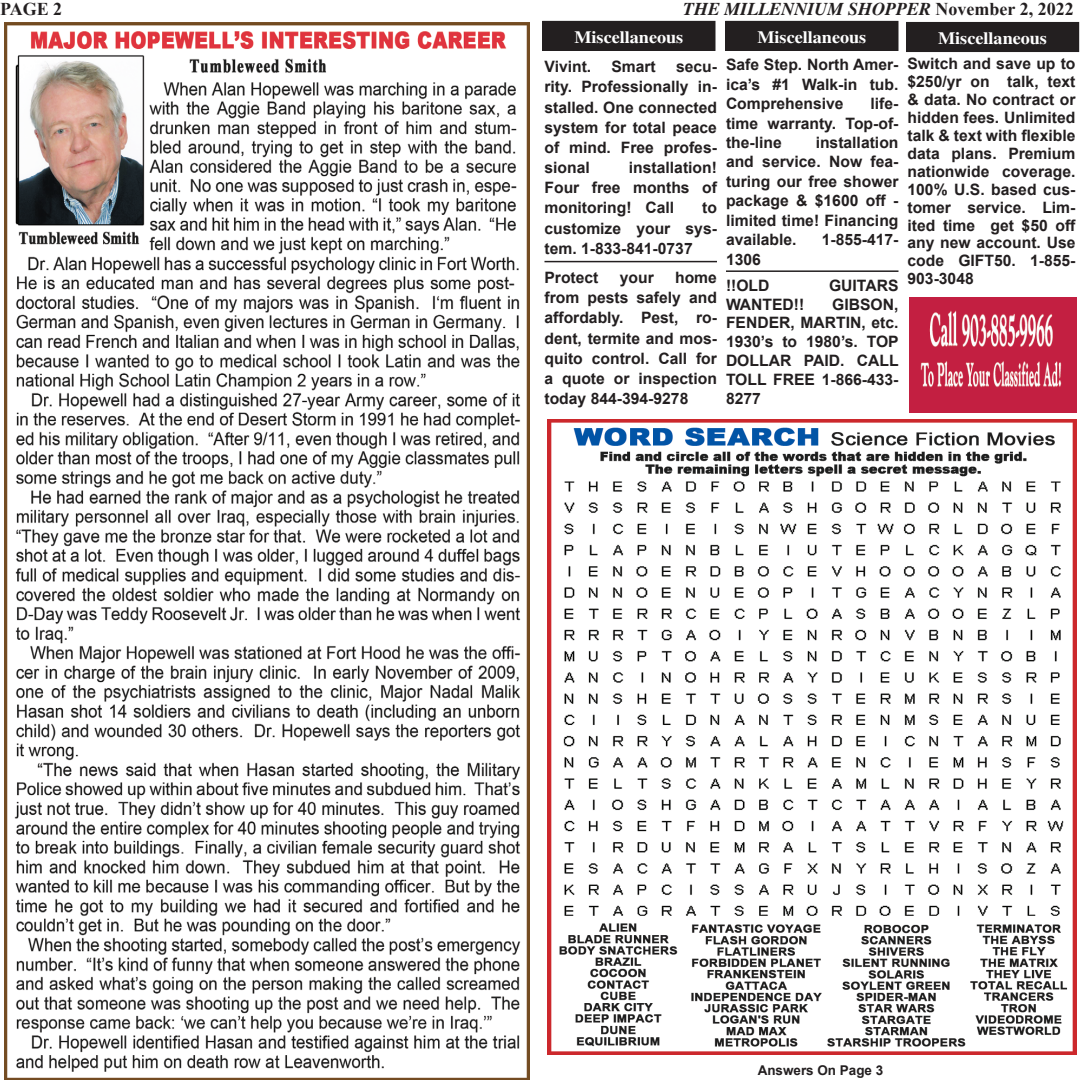
<style>
.page{position:relative;width:1080px;height:1080px;background:#fff}
.page>*{position:absolute;margin:0;border:0;box-sizing:border-box;transform-origin:0 0}
.t1{font:italic 700 18px "Times New Roman";color:#231f20}
.t2{font:700 18px "Times New Roman";color:#231f20}
.t3{font:700 17.4px "Times";color:#fff;scale:1.04 1}
.t4{font:700 15.75px/20.2px "Arial";color:#231f20;text-align:justify}
.t5{font:700 13.5px "Arial";color:#231f20}
.s1{font-style:normal}
</style>
<div class="page">
<div style="left:907px;top:22px;width:172px;height:30px;background:#231f20"></div>
<div style="left:543px;top:21px;width:172px;height:29px;background:#231f20"></div>
<div style="left:542px;top:21px;width:174px;height:30px;border:1px solid #231f20"></div>
<div style="left:726px;top:21px;width:172px;height:29px;background:#231f20"></div>
<div style="left:725px;top:21px;width:174px;height:30px;border:1px solid #231f20"></div>
<img style="left:5px;top:22px;width:525px;height:1058px">
<img style="left:548px;top:420px;width:529px;height:635px">
<img style="left:909px;top:298px;width:167px;height:114px">
<hr style="left:544px;top:261px;width:173px;height:1px;background:#231f20">
<hr style="left:726px;top:270px;width:172px;height:2px;background:#231f20">
<p class="t2" style="left:0;top:-4px;width:64px">PAGE 2</p>
<p class="t1" style="left:683px;top:-2px;width:392px">THE MILLENNIUM SHOPPER <span class="s1">November 2, 2022</span></p>
<p class="t3" style="left:574px;top:27px;width:106px">Miscellaneous</p>
<p class="t3" style="left:757px;top:27px;width:106px">Miscellaneous</p>
<p class="t3" style="left:938px;top:28px;width:106px">Miscellaneous</p>
<p class="t4" style="left:544px;top:57px;width:48px">Vivint.</p>
<p class="t4" style="left:611px;top:57px;width:46px">Smart</p>
<p class="t4" style="left:544px;top:57px;width:174px;text-indent:132px">secu&shy;rity. Professionally in&shy;stalled. One connected system for total peace of mind. Free profes&shy;sional</p>
<p class="t4" style="left:544px;top:158px;width:174px;text-indent:84px">installation!<br>Four free months of monitoring! Call</p>
<p class="t4" style="left:544px;top:198px;width:174px;text-indent:158px">to customize your sys&shy;tem. 1-833-841-0737</p>
<p class="t4" style="left:544px;top:268px;width:56px">Protect</p>
<p class="t4" style="left:620px;top:268px;width:36px">your</p>
<p class="t4" style="left:544px;top:268px;width:174px;text-indent:131px">home from pests safely and affordably. Pest, ro&shy;dent, termite and mos&shy;quito control. Call for a quote or inspection today 844-394-9278</p>
<p class="t4" style="left:726px;top:55px;width:174px;line-height:19.5px">Safe Step. North Amer&shy;ica’s #1 Walk-in tub.<br>Comprehensive</p>
<p class="t4" style="left:726px;top:94px;width:174px;line-height:19.5px;text-indent:145px">life&shy;time warranty. Top-of&shy;the-line</p>
<p class="t4" style="left:726px;top:133px;width:174px;line-height:19.5px;text-indent:90px">installation and service. Now fea&shy;turing our free shower package &amp; $1600 off - limited time! Financing available.</p>
<p class="t4" style="left:822px;top:230px;width:78px">1-855-417-</p>
<p class="t4" style="left:726px;top:246px;width:45px;line-height:26.2px">1306 !!OLD</p>
<p class="t4" style="left:829px;top:276px;width:71px">GUITARS</p>
<p class="t4" style="left:726px;top:295px;width:174px;line-height:18.9px;text-indent:106px">GIBSON, FENDER, MARTIN, etc.<br>1930’s to 1980’s. TOP DOLLAR PAID. CALL TOLL FREE 1-866-433- 8277</p>
<p class="t4" style="left:726px;top:294px;width:80px">WANTED!!</p>
<p class="t4" style="left:908px;top:55px;width:170px;line-height:18px">Switch and save up to $250/yr on talk, text &amp; data. No contract or hidden fees. Unlimited talk &amp; text with flexible data plans. Premium nationwide coverage.<br>100% U.S. based cus&shy;tomer service. Lim&shy;ited time get $50 off any new account. Use code GIFT50. 1-855- 903-3048</p>
<p class="t5" style="left:758px;top:1061px;width:127px">Answers On Page 3</p>
</div>
